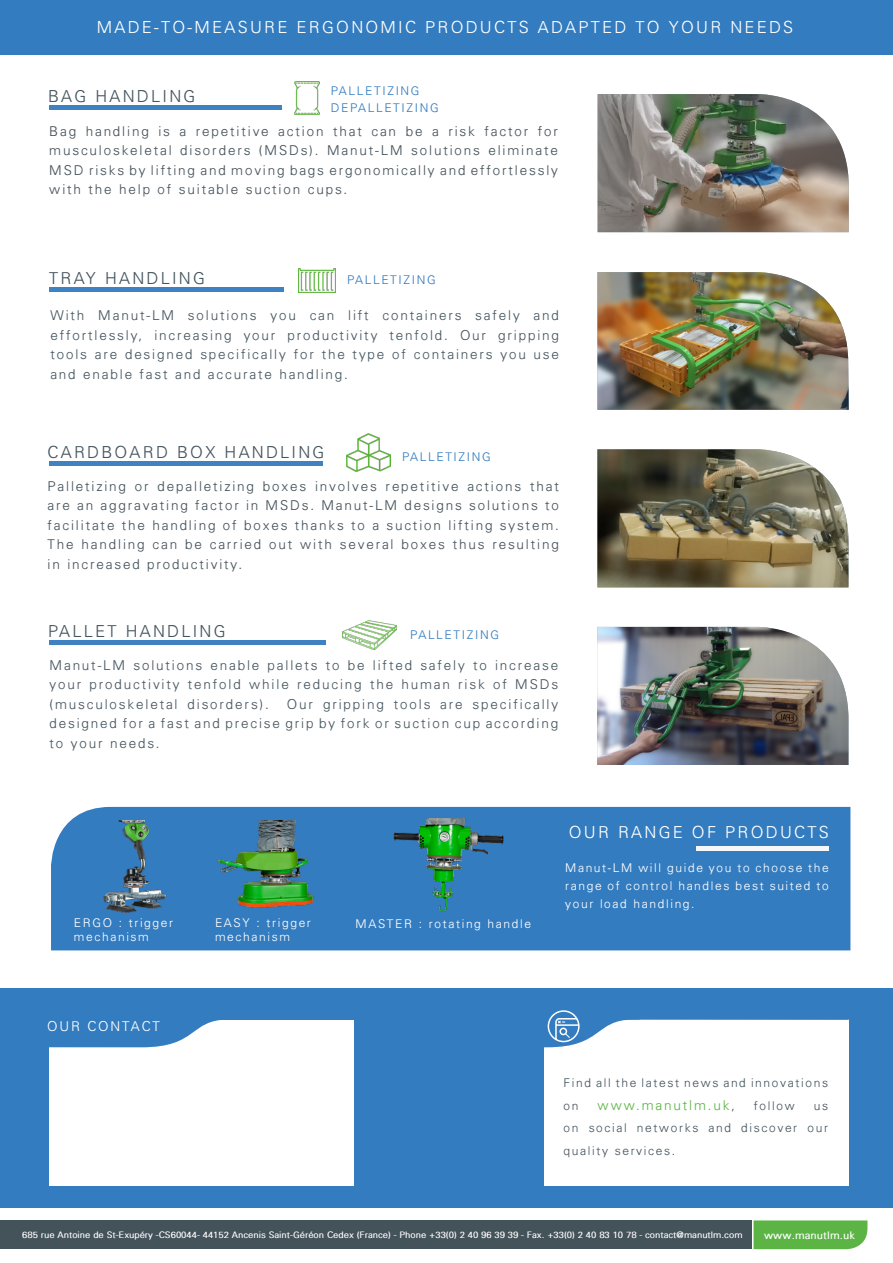
<style>
.page{position:relative;width:893px;height:1263px;background:#fff}
.page>*{position:absolute;margin:0;border:0;box-sizing:border-box;transform-origin:0 0}
.Titre_Vert{font:300 16.5px "Univers";letter-spacing:.14em;color:#45555f}
.Titre_Blanc{font:300 16.5px "Univers";letter-spacing:.14em;color:#fff}
.Titre_Vert-2{font:300 16.5px "Univers";letter-spacing:.14em;color:#fff}
.Paragraphe_gris_seco{font:300 13.5px/19.5px "Univers";letter-spacing:.14em;color:#44525a;text-align:justify}
.Paragraphe_gris_seco-2{font:300 13.5px/19.5px "Univers";letter-spacing:.14em;color:#45555f;text-align:justify}
.Texte_actualités{font:300 13.5px "Univers";letter-spacing:.14em;color:#5bb444}
.Contact{font:300 13.5px "Univers";letter-spacing:.14em;color:#fff}
.Texte_actualités-2{font:300 12px/22.5px "Univers";letter-spacing:.14em;color:#45555f}
.Paragraphe_gris_seco-3{font:300 12px/18px "Univers";letter-spacing:.14em;color:#fff;text-align:justify}
.Légende{font:300 12px/13.5px "Univers";letter-spacing:.14em;color:#fff}
.Titre_Vert-3{font:300 12px "Univers";letter-spacing:.14em;color:#347cc0}
.t1{font:300 10.5px "Univers";letter-spacing:.01em;color:#fff}
.t2{font:300 8.85px "Univers";color:#fff}
.s1{font-size:12px;color:#45555f}
</style>
<div class="page">
<div style="left:51px;top:807px;width:799px;height:143px;background:#347cc0"></div>
<div style="left:49px;top:461px;width:274px;height:5px;background:#3e82c3"></div>
<hr style="left:49px;top:287px;width:234px;height:4px;background:#3e82c3">
<div style="left:0;top:988px;width:893px;height:219px;background:#347cc0"></div>
<div style="left:0;top:0;width:893px;height:54px;background:#347cc0"></div>
<div style="left:49px;top:1019px;width:304px;height:166px;background:#fff"></div>
<div style="left:545px;top:1019px;width:304px;height:166px;background:#fff"></div>
<svg style="left:49px;top:1019px;width:171px;height:28px"></svg>
<div style="left:206px;top:1010px;width:213px;height:10px;background:#347cc0"></div>
<div style="left:611px;top:1010px;width:238px;height:10px;background:#347cc0"></div>
<svg style="left:545px;top:1010px;width:127px;height:37px"></svg>
<img style="left:597px;top:449px;width:251px;height:138px">
<img style="left:597px;top:627px;width:251px;height:138px">
<div style="left:49px;top:640px;width:277px;height:5px;background:#3e82c3"></div>
<hr style="left:49px;top:105px;width:233px;height:4px;background:#3e82c3">
<div style="left:696px;top:846px;width:133px;height:5px;background:#f4f8fb"></div>
<img style="left:598px;top:94px;width:251px;height:138px">
<img style="left:597px;top:272px;width:252px;height:138px">
<img style="left:93px;top:820px;width:79px;height:100px">
<img style="left:207px;top:820px;width:121px;height:98px">
<img style="left:370px;top:818px;width:150px;height:102px">
<img style="left:298px;top:269px;width:37px;height:23px">
<img style="left:346px;top:434px;width:44px;height:38px">
<img style="left:342px;top:621px;width:54px;height:28px">
<img style="left:295px;top:81px;width:24px;height:33px">
<div style="left:0;top:1220px;width:751px;height:29px;background:#44525a"></div>
<div style="left:753px;top:1220px;width:114px;height:29px;background:#5bb444"></div>
<p class="Titre_Blanc" style="left:97px;top:17px;width:698px">MADE-TO-MEASURE ERGONOMIC PRODUCTS ADAPTED TO YOUR NEEDS</p>
<p class="Titre_Vert" style="left:48px;top:86px;width:149px">BAG HANDLING</p>
<p class="Titre_Vert-3" style="left:331px;top:84px;width:90px">PALLETIZING</p>
<p class="Titre_Vert-3" style="left:331px;top:100px;width:109px">DEPALLETIZING</p>
<p class="Paragraphe_gris_seco" style="left:49px;top:121px;width:510px">Bag handling is a repetitive action that can be a risk factor for musculoskeletal disorders (MSDs). Manut-LM solutions eliminate MSD risks by lifting and moving bags ergonomically and effortlessly with the help of suitable suction cups.</p>
<p class="Titre_Vert" style="left:49px;top:268px;width:157px">TRAY HANDLING</p>
<p class="Titre_Vert-3" style="left:347px;top:272px;width:90px">PALLETIZING</p>
<p class="Paragraphe_gris_seco-2" style="left:50px;top:305px;width:510px">With Manut-LM solutions you can lift containers safely and effortlessly, increasing your productivity tenfold. Our gripping tools are designed specifically for the type of containers you use and enable fast and accurate handling.</p>
<p class="Titre_Vert" style="left:48px;top:442px;width:278px">CARDBOARD BOX HANDLING</p>
<p class="Titre_Vert-3" style="left:402px;top:449px;width:90px">PALLETIZING</p>
<p class="Paragraphe_gris_seco" style="left:48px;top:476px;width:513px">Palletizing or depalletizing boxes involves repetitive actions that are an aggravating factor in MSDs. Manut-LM designs solutions to facilitate the handling of boxes thanks to a suction lifting system.<br>The handling can be carried out with several boxes thus resulting in increased productivity.</p>
<p class="Titre_Vert" style="left:48px;top:621px;width:179px">PALLET HANDLING</p>
<p class="Titre_Vert-3" style="left:410px;top:627px;width:90px">PALLETIZING</p>
<p class="Paragraphe_gris_seco-2" style="left:50px;top:655px;width:510px">Manut-LM solutions enable pallets to be lifted safely to increase your productivity tenfold while reducing the human risk of MSDs (musculoskeletal disorders).</p>
<p class="Paragraphe_gris_seco-2" style="left:50px;top:694px;width:510px;text-indent:237px">Our gripping tools are specifically designed for a fast and precise grip by fork or suction cup according to your needs.</p>
<p class="Titre_Vert-2" style="left:569px;top:822px;width:261px">OUR RANGE OF PRODUCTS</p>
<p class="Légende" style="left:74px;top:916px;width:101px">ERGO : trigger mechanism</p>
<p class="Légende" style="left:355px;top:916px;width:177px">MASTER : rotating handle</p>
<p class="Légende" style="left:215px;top:916px;width:97px">EASY : trigger mechanism</p>
<p class="Contact" style="left:47px;top:1017px;width:114px">OUR CONTACT</p>
<p class="Paragraphe_gris_seco-3" style="left:565px;top:858px;width:265px">Manut-LM will guide you to choose the range of control handles best suited to your load handling.</p>
<p class="Texte_actualités-2" style="left:564px;top:1072px;width:266px">Find all the latest news and innovations on</p>
<p class="Texte_actualités" style="left:598px;top:1097px;width:139px">www.manutlm.uk<span class="s1">,</span></p>
<p class="Texte_actualités-2" style="left:754px;top:1094px;width:42px">follow</p>
<p class="Texte_actualités-2" style="left:564px;top:1094px;width:266px;text-align:justify;text-indent:250px">us on social networks and discover our quality services.</p>
<p class="t2" style="left:22px;top:1230px;width:722px">685 rue Antoine de St-Exupéry -CS60044- 44152 Ancenis Saint-Géréon Cedex (France) - Phone +33(0) 2 40 96 39 39 - Fax. +33(0) 2 40 83 10 78 - contact@manutlm.com</p>
<p class="t1" style="left:764px;top:1229px;width:93px">www.manutlm.uk</p>
</div>
